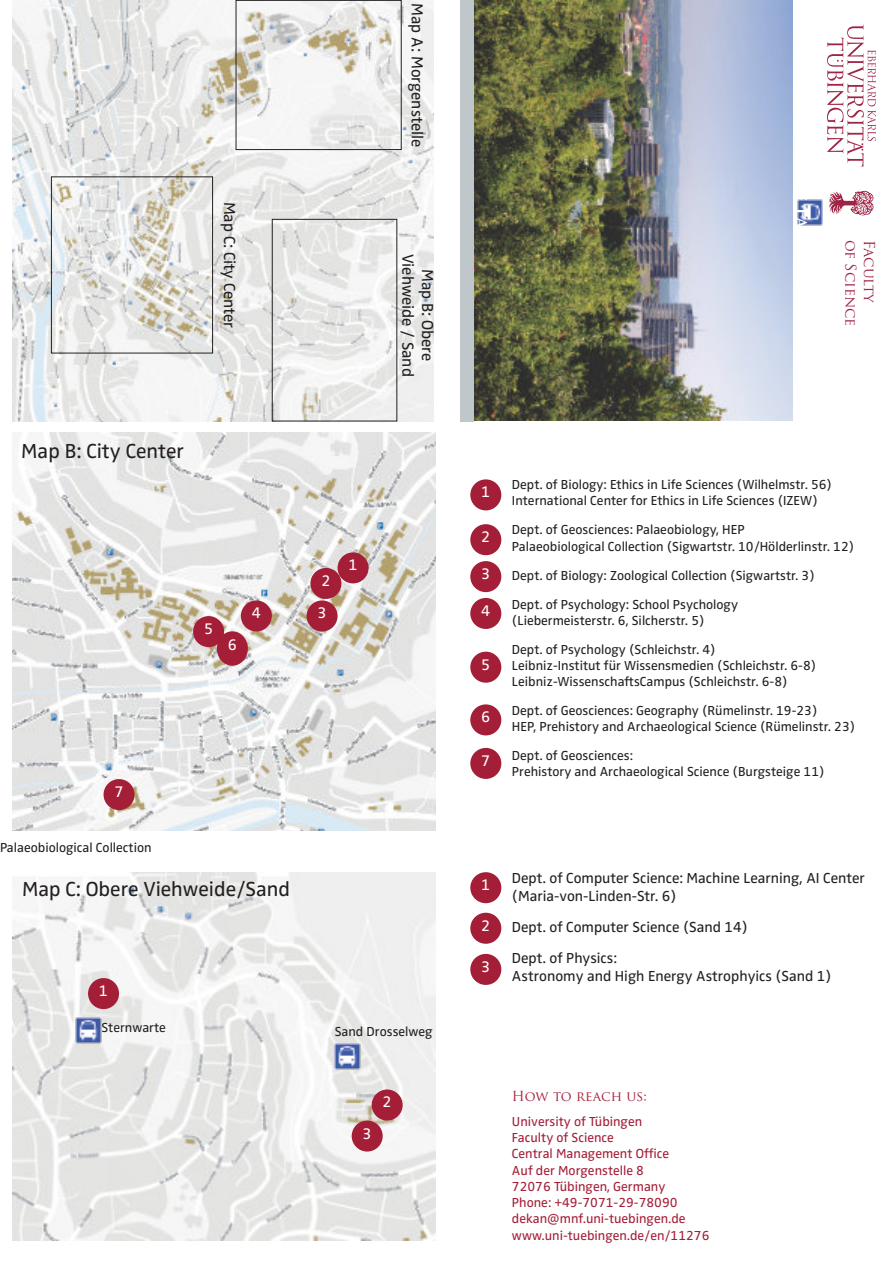
<style>
.page{position:relative;width:893px;height:1263px;background:#fff}
.page>*{position:absolute;margin:0;border:0;box-sizing:border-box;transform-origin:0 0}
.t1{font:21px "Zwo OT";color:#231f20}
.t2{font:16.5px/19.8px "Zwo OT";color:#231f20;text-align:center}
.t3{font:15.9px "Zwo OT";color:#fff}
.t4{font:15px/18px "Zwo OT";color:#231f20}
.t5{font:14.55px "Trajan Pro";color:#9f2344}
.t6{font:13.5px/16.2px "Zwo OT";color:#231f20}
.t7{font:13.5px/16.2px "Zwo OT";color:#a51e37}
.t8{font:13.5px "Trajan Pro";color:#a51e37}
</style>
<div class="page">
<img style="left:474px;top:0;width:318px;height:421px">
<img style="left:13px;top:0;width:421px;height:421px">
<img style="left:13px;top:873px;width:422px;height:367px">
<img style="left:13px;top:433px;width:422px;height:397px">
<img style="left:797px;top:200px;width:26px;height:25px">
<img style="left:335px;top:1043px;width:25px;height:26px">
<svg style="left:827px;top:25px;width:49px;height:141px"></svg>
<svg style="left:829px;top:191px;width:44px;height:24px"></svg>
<div style="left:460px;top:0;width:14px;height:421px;background:#c0c7ca"></div>
<div style="left:272px;top:219px;width:125px;height:202px;border:1px solid #231f20"></div>
<div style="left:470px;top:479px;width:31px;height:31px;background:#a51e37;border:9px solid #a51e37;border-radius:50%"></div>
<div style="left:470px;top:704px;width:31px;height:31px;background:#a51e37;border:9px solid #a51e37;border-radius:50%"></div>
<div style="left:470px;top:652px;width:31px;height:31px;background:#a51e37;border:9px solid #a51e37;border-radius:50%"></div>
<div style="left:470px;top:598px;width:31px;height:31px;background:#a51e37;border:9px solid #a51e37;border-radius:50%"></div>
<div style="left:470px;top:561px;width:31px;height:31px;background:#a51e37;border:9px solid #a51e37;border-radius:50%"></div>
<div style="left:470px;top:524px;width:31px;height:31px;background:#a51e37;border:9px solid #a51e37;border-radius:50%"></div>
<div style="left:470px;top:748px;width:31px;height:31px;background:#a51e37;border:9px solid #a51e37;border-radius:50%"></div>
<div style="left:470px;top:872px;width:31px;height:31px;background:#a51e37;border:9px solid #a51e37;border-radius:50%"></div>
<div style="left:470px;top:954px;width:31px;height:31px;background:#a51e37;border:9px solid #a51e37;border-radius:50%"></div>
<div style="left:470px;top:913px;width:31px;height:31px;background:#a51e37;border:9px solid #a51e37;border-radius:50%"></div>
<div style="left:338px;top:552px;width:31px;height:31px;background:#a51e37;border:9px solid #a51e37;border-radius:50%"></div>
<div style="left:217px;top:631px;width:31px;height:35px;background:#a51e37;border:9px solid #a51e37;border-radius:50%"></div>
<div style="left:193px;top:616px;width:31px;height:31px;background:#a51e37;border:9px solid #a51e37;border-radius:50%"></div>
<div style="left:241px;top:600px;width:31px;height:31px;background:#a51e37;border:9px solid #a51e37;border-radius:50%"></div>
<div style="left:307px;top:600px;width:31px;height:31px;background:#a51e37;border:9px solid #a51e37;border-radius:50%"></div>
<div style="left:310px;top:568px;width:31px;height:31px;background:#a51e37;border:9px solid #a51e37;border-radius:50%"></div>
<div style="left:104px;top:779px;width:31px;height:31px;background:#a51e37;border:9px solid #a51e37;border-radius:50%"></div>
<div style="left:88px;top:978px;width:31px;height:31px;background:#a51e37;border:9px solid #a51e37;border-radius:50%"></div>
<img style="left:76px;top:1017px;width:25px;height:26px">
<div style="left:352px;top:1120px;width:31px;height:31px;background:#a51e37;border:9px solid #a51e37;border-radius:50%"></div>
<div style="left:372px;top:1089px;width:31px;height:31px;background:#a51e37;border:9px solid #a51e37;border-radius:50%"></div>
<div style="left:51px;top:176px;width:162px;height:177px;border:1px solid #231f20"></div>
<div style="left:236px;top:0;width:166px;height:150px;border:1px solid #231f20"></div>
<p class="t2" style="left:239px;top:202px;width:128px;rotate:90deg">Map C: City Center</p>
<h1 class="t1" style="left:21px;top:441px;width:164px">Map B: City Center</h1>
<p class="t3" style="left:204px;top:622px;width:11px">5</p>
<p class="t3" style="left:228px;top:638px;width:11px">6</p>
<p class="t3" style="left:321px;top:573px;width:11px">2</p>
<p class="t3" style="left:252px;top:606px;width:11px">4</p>
<p class="t3" style="left:317px;top:606px;width:11px">3</p>
<p class="t3" style="left:348px;top:558px;width:11px">1</p>
<p class="t2" style="left:426px;top:3px;width:146px;rotate:90deg">Map A: Morgenstelle</p>
<p class="t2" style="left:437px;top:254px;width:125px;rotate:90deg">Map B: Obere<br>Viehweide / Sand</p>
<p class="t3" style="left:114px;top:785px;width:11px">7</p>
<p class="t6" style="left:0;top:840px;width:153px">Palaeobiological Collection</p>
<h1 class="t1" style="left:22px;top:880px;width:270px">Map C: Obere Viehweide/Sand</h1>
<p class="t3" style="left:99px;top:984px;width:11px">1</p>
<p class="t6" style="left:101px;top:1020px;width:66px">Sternwarte</p>
<p class="t6" style="left:335px;top:1024px;width:99px">Sand Drosselweg</p>
<p class="t3" style="left:363px;top:1126px;width:11px">3</p>
<p class="t3" style="left:383px;top:1095px;width:11px">2</p>
<p class="t5" style="left:856px;top:240px;width:87px;rotate:90deg">of Science</p>
<p class="t5" style="left:875px;top:240px;width:65px;rotate:90deg">Faculty</p>
<p class="t3" style="left:481px;top:485px;width:11px">1</p>
<p class="t3" style="left:481px;top:530px;width:11px">2</p>
<p class="t3" style="left:481px;top:567px;width:11px">3</p>
<p class="t3" style="left:481px;top:603px;width:11px">4</p>
<p class="t3" style="left:481px;top:657px;width:11px">5</p>
<p class="t3" style="left:481px;top:710px;width:11px">6</p>
<p class="t3" style="left:481px;top:753px;width:11px">7</p>
<p class="t6" style="left:512px;top:477px;width:322px">Dept. of Biology: Ethics in Life Sciences (Wilhelmstr. 56)<br>International Center for Ethics in Life Sciences (IZEW)</p>
<p class="t6" style="left:512px;top:523px;width:344px">Dept. of Geosciences: Palaeobiology, HEP<br>Palaeobiological Collection (Sigwartstr. 10/Hölderlinstr. 12)</p>
<p class="t6" style="left:512px;top:561px;width:304px;line-height:29px">Dept. of Biology: Zoological Collection (Sigwartstr. 3)<br>Dept. of Psychology: School Psychology</p>
<p class="t6" style="left:512px;top:606px;width:205px;line-height:29px">(Liebermeisterstr. 6, Silcherstr. 5)<br>Dept. of Psychology (Schleichstr. 4)</p>
<p class="t6" style="left:512px;top:658px;width:306px">Leibniz-Institut für Wissensmedien (Schleichstr. 6-8)<br>Leibniz-WissenschaftsCampus (Schleichstr. 6-8)</p>
<p class="t6" style="left:512px;top:703px;width:345px">Dept. of Geosciences: Geography (Rümelinstr. 19-23)<br>HEP, Prehistory and Archaeological Science (Rümelinstr. 23)</p>
<p class="t6" style="left:512px;top:748px;width:314px">Dept. of Geosciences:<br>Prehistory and Archaeological Science (Burgsteige 11)</p>
<p class="t3" style="left:481px;top:878px;width:11px">1</p>
<p class="t3" style="left:481px;top:918px;width:11px">2</p>
<p class="t3" style="left:481px;top:959px;width:11px">3</p>
<p class="t4" style="left:512px;top:870px;width:354px">Dept. of Computer Science: Machine Learning, AI Center (Maria-von-Linden-Str. 6)</p>
<p class="t4" style="left:512px;top:912px;width:237px;line-height:30.8px">Dept. of Computer Science (Sand 14)<br>Dept. of Physics:</p>
<p class="t4" style="left:512px;top:967px;width:321px">Astronomy and High Energy Astrophyics (Sand 1)</p>
<p class="t8" style="left:512px;top:1091px;width:136px">How to reach us:</p>
<p class="t7" style="left:512px;top:1114px;width:199px">University of Tübingen<br>Faculty of Science<br>Central Management Office<br>Auf der Morgenstelle 8<br>72076 Tübingen, Germany<br>Phone: +49-7071-29-78090 dekan@mnf.uni-tuebingen.de www.uni-tuebingen.de/en/11276</p>
</div>
